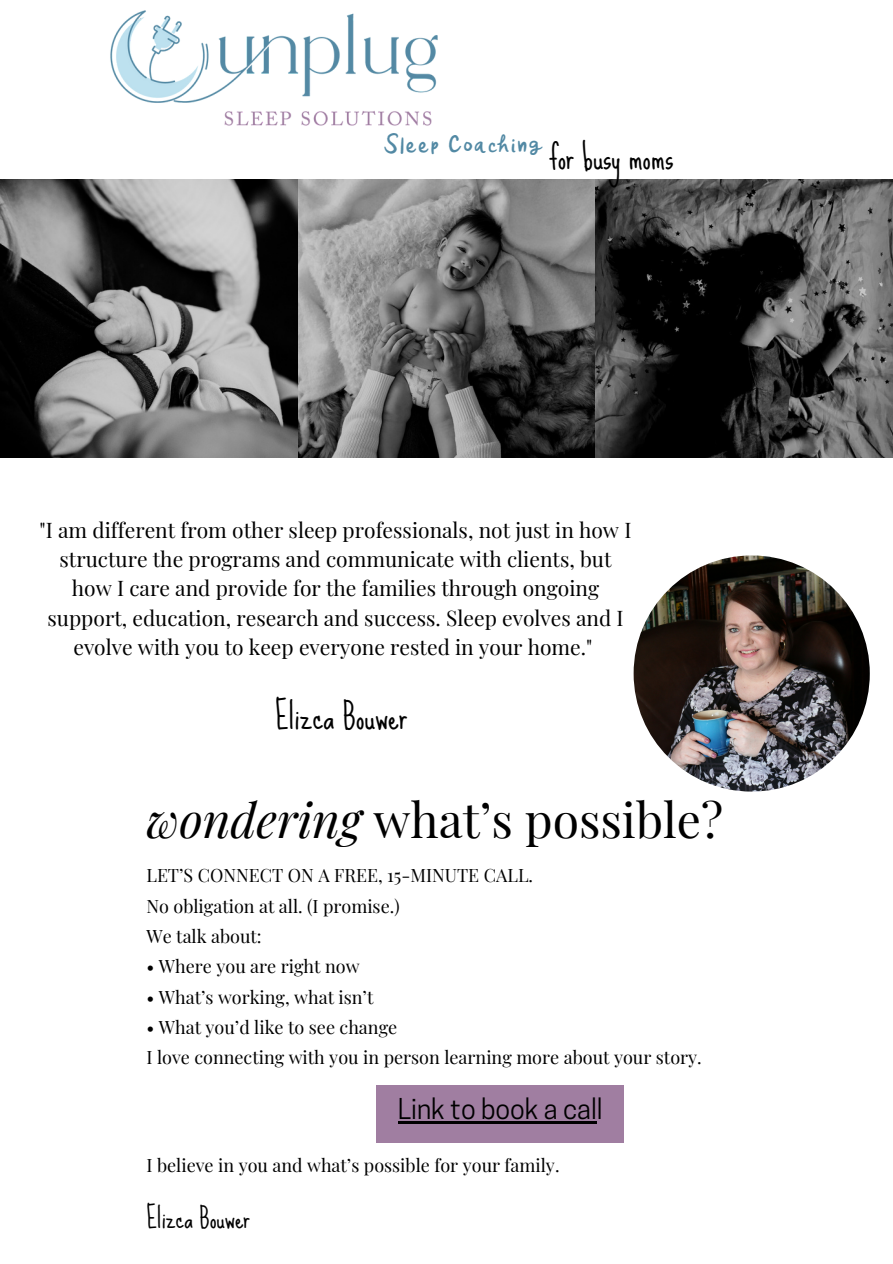
<style>
.page{position:relative;width:893px;height:1264px;background:#fff}
.page>*{position:absolute;margin:0;border:0;box-sizing:border-box;transform-origin:0 0}
.t1{font:48px "Playfair Display";color:#000}
.t2{font:34.5px "Sue Ellen Francisco";color:#000}
.t3{font:33px "Sue Ellen Francisco";color:#000}
.t4{font:27.75px "Orange Juice";color:#5289a4}
.t5{font:27px "Cooper Hewitt";color:#000}
.t6{font:27px "Sue Ellen Francisco";color:#000}
.t7{font:21px/29.2px "Playfair Display";color:#000;text-align:center}
.t8{font:18px "Playfair Display";color:#000}
.s1{font-style:italic}
</style>
<div class="page">
<img style="left:0;top:179px;width:892px;height:278px">
<img style="left:633px;top:555px;width:236px;height:236px;border-radius:50%">
<img style="left:110px;top:10px;width:328px;height:116px">
<div style="left:376px;top:1084px;width:248px;height:58px;background:#a07ea1"></div>
<hr style="left:398px;top:1121px;width:198px;height:2px;background:#000">
<p class="t4" style="left:383px;top:128px;width:158px">Sleep Coaching</p>
<p class="t3" style="left:549px;top:138px;width:126px">for busy moms</p>
<p class="t7" style="left:40px;top:514px;width:593px">"I am different from other sleep professionals, not just in how I structure the programs and communicate with clients, but how I care and provide for the families through ongoing support, education, research and success. Sleep evolves and I evolve with you to keep everyone rested in your home."</p>
<p class="t2" style="left:275px;top:697px;width:134px">Elizca Bouwer</p>
<p class="t1" style="left:146px;top:786px;width:578px"><span class="s1">wondering</span> what’s possible?</p>
<p class="t8" style="left:146px;top:862px;width:388px">LET’S CONNECT ON A FREE, 15-MINUTE CALL.</p>
<p class="t8" style="left:146px;top:893px;width:255px">No obligation at all. (I promise.)</p>
<p class="t8" style="left:146px;top:923px;width:117px">We talk about:</p>
<p class="t8" style="left:146px;top:953px;width:214px">• Where you are right now</p>
<p class="t8" style="left:146px;top:984px;width:228px">• What’s working, what isn’t</p>
<p class="t8" style="left:146px;top:1014px;width:252px">• What you’d like to see change</p>
<p class="t8" style="left:146px;top:1044px;width:557px">I love connecting with you in person learning more about your story.</p>
<p class="t5" style="left:398px;top:1099px;width:206px">Link to book a call</p>
<p class="t8" style="left:146px;top:1152px;width:414px">I believe in you and what’s possible for your family.</p>
<p class="t6" style="left:146px;top:1202px;width:105px">Elizca Bouwer</p>
</div>
